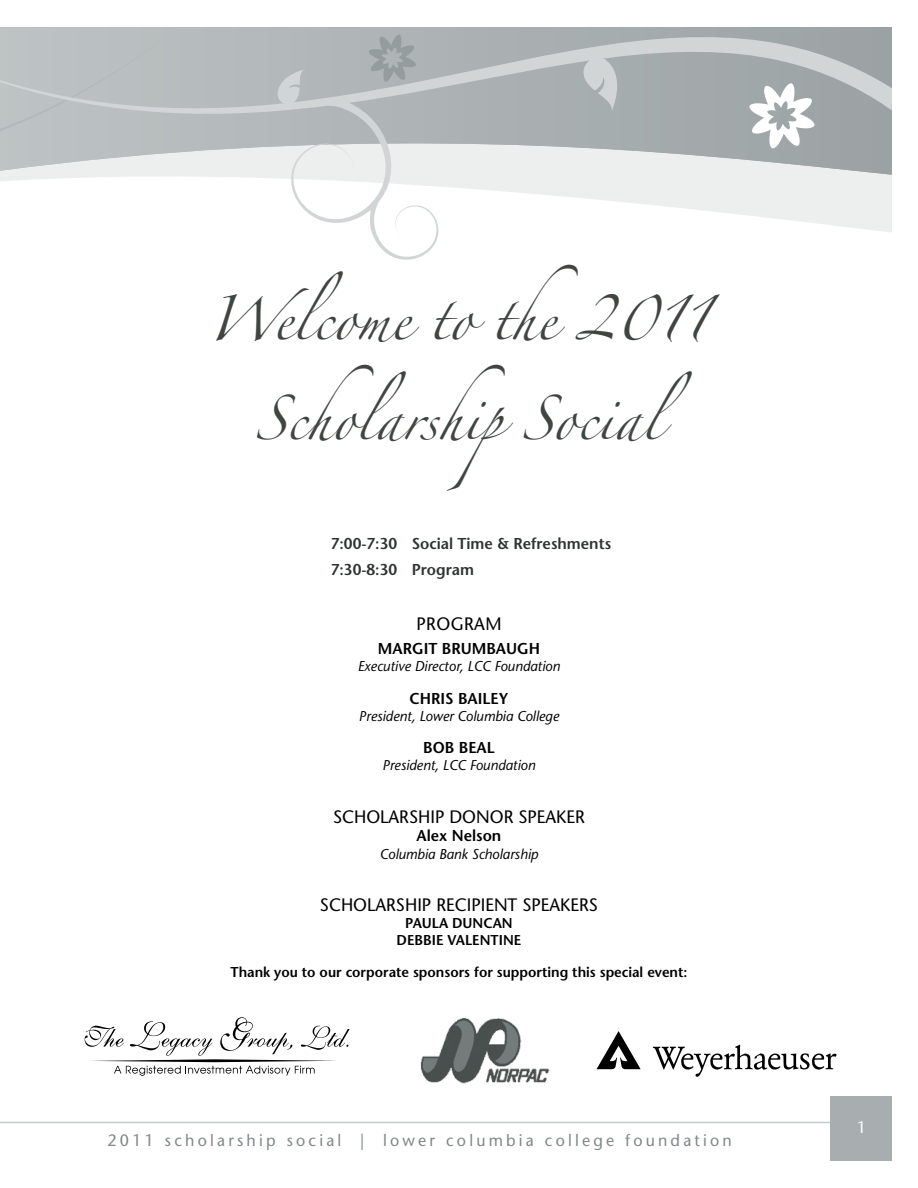
<style>
.page{position:relative;width:918px;height:1188px;background:#fff}
.page>*{position:absolute;margin:0;border:0;box-sizing:border-box;transform-origin:0 0}
.t1{font:40.5px "Zapfino";letter-spacing:.005em;color:#404542;scale:.94 1}
.t2{font:18px "Stone Sans LT";color:#000}
.t3{font:18px "Stone Sans LT";letter-spacing:.025em;color:#000}
.t4{font:16.5px "Stone Sans LT";letter-spacing:.2em;color:#818888}
.t5{font:16.5px "Stone Sans LT";color:#fff}
.t6{font:600 15.75px/25.7px "Stone Sans LT";color:#2f3331}
.t7{font:600 15.75px "Stone Sans LT";color:#000}
.t8{font:italic 14.25px "Stone Sans LT";color:#000}
.t9{font:600 14.25px/17.1px "Stone Sans LT";color:#000;text-align:center}
</style>
<div class="page">
<svg style="left:188px;top:27px;width:704px;height:7px;background:#a8aeb0"></svg>
<svg style="left:0;top:27px;width:188px;height:7px"></svg>
<svg style="left:0;top:34px;width:892px;height:226px"></svg>
<svg style="left:275px;top:69px;width:30px;height:37px"></svg>
<svg style="left:581px;top:52px;width:46px;height:60px;background:#babfc0"></svg>
<svg style="left:368px;top:33px;width:49px;height:50px;background:#a4aaab"></svg>
<hr style="left:0;top:1122px;width:866px;height:1px;background:#c6cbcc">
<div style="left:831px;top:1096px;width:87px;height:92px;background:#a8aeaf"></div>
<svg style="left:85px;top:1017px;width:265px;height:59px"></svg>
<img style="left:420px;top:1018px;width:130px;height:66px">
<svg style="left:597px;top:1031px;width:44px;height:38px"></svg>
<svg style="left:653px;top:1045px;width:184px;height:32px"></svg>
<div style="left:0;top:1161px;width:918px;height:27px;background:#fff"></div>
<div style="left:892px;top:0;width:26px;height:1188px;background:#fff"></div>
<h1 class="t1" style="left:207px;top:301px;width:535px">Welcome to the 2011</h1>
<h1 class="t1" style="left:255px;top:402px;width:466px">ScholarshipSocial</h1>
<p class="t6" style="left:331px;top:531px;width:282px">7:00-7:30 Social Time &amp; Refreshments<br>7:30-8:30 Program</p>
<p class="t3" style="left:416px;top:613px;width:87px">PROGRAM</p>
<p class="t7" style="left:378px;top:639px;width:164px">MARGIT BRUMBAUGH</p>
<p class="t8" style="left:358px;top:658px;width:204px">Executive Director, LCC Foundation</p>
<p class="t7" style="left:410px;top:689px;width:100px">CHRIS BAILEY</p>
<p class="t8" style="left:359px;top:707px;width:202px">President, Lower Columbia College</p>
<p class="t7" style="left:423px;top:738px;width:73px">BOB BEAL</p>
<p class="t8" style="left:383px;top:757px;width:155px">President, LCC Foundation</p>
<p class="t2" style="left:333px;top:806px;width:253px">SCHOLARSHIP DONOR SPEAKER</p>
<p class="t7" style="left:417px;top:827px;width:86px">Alex Nelson</p>
<p class="t8" style="left:380px;top:845px;width:160px">Columbia Bank Scholarship</p>
<p class="t2" style="left:320px;top:894px;width:280px">SCHOLARSHIP RECIPIENT SPEAKERS</p>
<p class="t9" style="left:397px;top:914px;width:126px">PAULA DUNCAN<br>DEBBIE VALENTINE</p>
<p class="t9" style="left:231px;top:964px;width:459px">Thank you to our corporate sponsors for supporting this special event:</p>
<p class="t4" style="left:108px;top:1131px;width:626px">2011 scholarship social | lower columbia college foundation</p>
<p class="t5" style="left:857px;top:1118px;width:11px">1</p>
</div>
